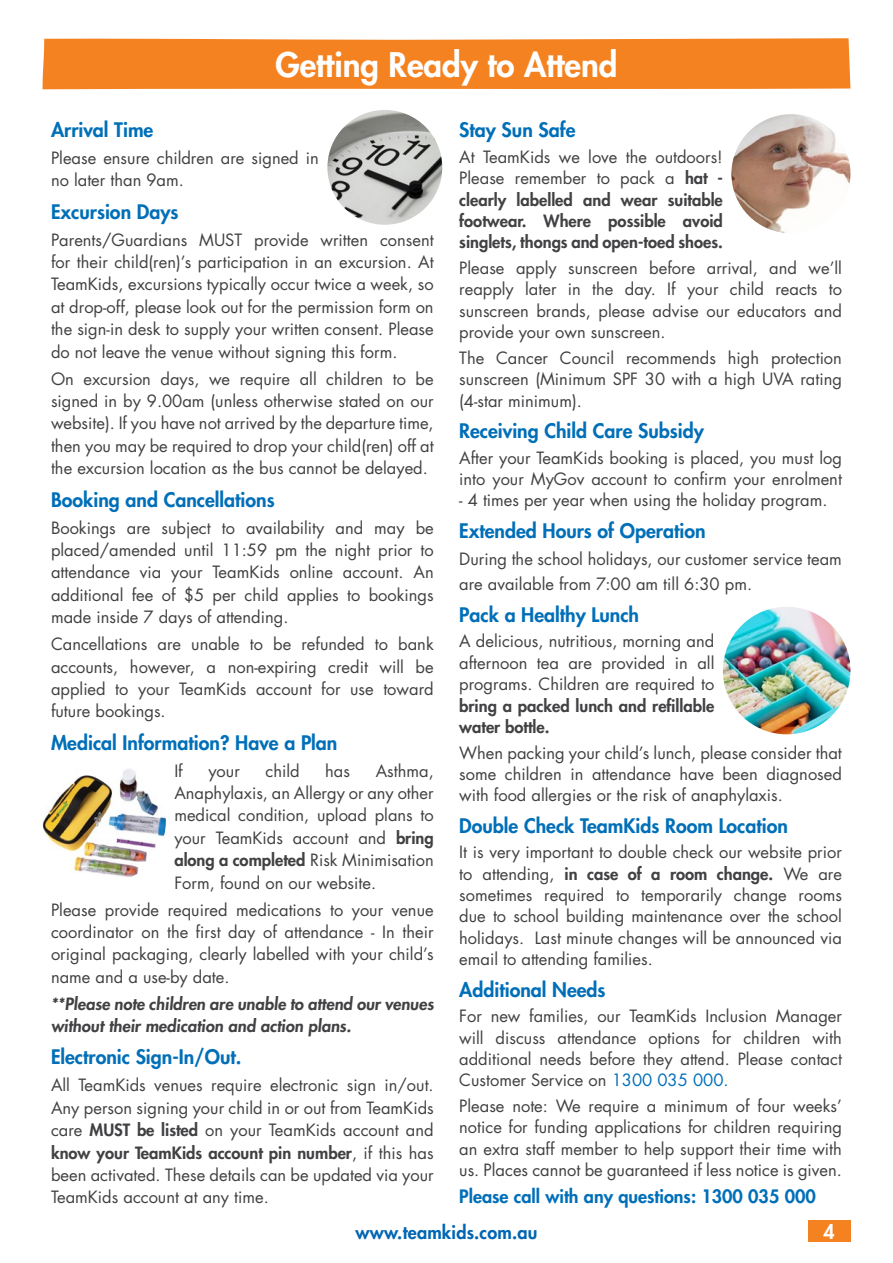
<style>
.page{position:relative;width:893px;height:1263px;background:#fff}
.page>*{position:absolute;margin:0;border:0;box-sizing:border-box;transform-origin:0 0}
.ModuleHeader{font:800 33px "Futura Std";color:#fff}
.ModuleSub{font:800 19.5px "Futura Std";color:#006fb8}
.ModuleBody{font:800 19.5px "Futura Std";color:#006fb8}
.ModuleSub-2{font:800 19.5px "Futura Std";color:#fff}
.ModuleBody-2{font:800 18px "Futura Std";color:#006fb8}
.t1{font:800 18px "Futura Std";letter-spacing:.01em;color:#0066b3}
.ModuleBody-3{font:16.5px/22.5px "Futura Std";color:#414042;text-align:justify}
.ModuleBody-4{font:800 16.5px/21.3px "Futura Std";color:#414042}
.ModuleSub-3{font:16.5px/24.9px "Futura Std";color:#414042}
.s1{font-weight:400}
.s2{font-weight:800}
.s3{color:#006fb8}
</style>
<div class="page">
<div style="left:808px;top:1220px;width:42px;height:22px;background:#f58220"></div>
<img style="left:43px;top:760px;width:123px;height:123px;border-radius:62px">
<img style="left:723px;top:607px;width:127px;height:127px;border-radius:64px">
<img style="left:731px;top:114px;width:119px;height:119px;border-radius:60px">
<img style="left:327px;top:110px;width:115px;height:115px;border-radius:57px">
<div style="left:43px;top:38px;width:807px;height:52px;background:#f58220"></div>
<p class="ModuleHeader" style="left:275px;top:44px;width:344px">Getting Ready to Attend</p>
<p class="ModuleBody" style="left:459px;top:118px;width:118px">Stay Sun Safe</p>
<p class="ModuleBody-4" style="left:459px;top:146px;width:265px;text-align:justify"><span class="s1">At TeamKids we love the outdoors!<br>Please remember to pack a</span> hat - clearly labelled and wear suitable footwear. Where possible avoid singlets, thongs and open-toed shoes.</p>
<p class="ModuleBody-3" style="left:459px;top:257px;width:384px;line-height:21.3px">Please apply sunscreen before arrival, and we’ll reapply later in the day. If your child reacts to sunscreen brands, please advise our educators and provide your own sunscreen.</p>
<p class="ModuleBody-3" style="left:459px;top:347px;width:384px;line-height:21.3px">The Cancer Council recommends high protection sunscreen (Minimum SPF 30 with a high UVA rating (4-star minimum).</p>
<p class="ModuleSub" style="left:459px;top:418px;width:246px">Receiving Child Care Subsidy</p>
<p class="ModuleBody-3" style="left:459px;top:447px;width:384px;line-height:21.3px">After your TeamKids booking is placed, you must log into your MyGov account to confirm your enrolment</p>
<p class="ModuleBody-3" style="left:459px;top:489px;width:370px">- 4 times per year when using the holiday program.</p>
<p class="ModuleSub" style="left:459px;top:518px;width:248px">Extended Hours of Operation</p>
<p class="ModuleSub-3" style="left:459px;top:547px;width:384px">During the school holidays, our customer service team are available from 7:00 am till 6:30 pm.</p>
<p class="ModuleSub" style="left:459px;top:602px;width:181px">Pack a Healthy Lunch</p>
<p class="ModuleBody-3" style="left:459px;top:631px;width:257px;line-height:21.3px">A delicious, nutritious, morning and afternoon tea are provided in all programs. Children are required to <span class="s2">bring a packed lunch and refillable water bottle.</span></p>
<p class="ModuleBody-3" style="left:459px;top:742px;width:384px;line-height:21.3px">When packing your child’s lunch, please consider that some children in attendance have been diagnosed with food allergies or the risk of anaphylaxis.</p>
<p class="ModuleSub" style="left:459px;top:813px;width:330px">Double Check TeamKids Room Location</p>
<p class="ModuleBody-3" style="left:459px;top:842px;width:384px;line-height:21.3px">It is very important to double check our website prior to attending, <span class="s2">in case of a room change.</span> We are sometimes required to temporarily change rooms due to school building maintenance over the school holidays. Last minute changes will be announced via email to attending families.</p>
<p class="ModuleSub" style="left:459px;top:977px;width:148px">Additional Needs</p>
<p class="ModuleBody-3" style="left:459px;top:1005px;width:384px;line-height:21.3px">For new families, our TeamKids Inclusion Manager will discuss attendance options for children with additional needs before they attend. Please contact Customer Service on <span class="s3">1300 035 000.</span></p>
<p class="ModuleBody-3" style="left:459px;top:1095px;width:384px;line-height:21.3px">Please note: We require a minimum of four weeks’ notice for funding applications for children requiring an extra staff member to help support their time with us. Places cannot be guaranteed if less notice is given.</p>
<p class="ModuleBody-2" style="left:459px;top:1185px;width:358px">Please call with any questions: 1300 035 000</p>
<p class="t1" style="left:356px;top:1220px;width:183px">www.teamkids.com.au</p>
<p class="ModuleSub-2" style="left:823px;top:1219px;width:13px">4</p>
<p class="ModuleSub" style="left:51px;top:118px;width:104px">Arrival Time</p>
<p class="ModuleBody-3" style="left:51px;top:147px;width:269px">Please ensure children are signed in no later than 9am.</p>
<p class="ModuleSub" style="left:51px;top:199px;width:129px">Excursion Days</p>
<p class="ModuleBody-3" style="left:51px;top:228px;width:384px">Parents/Guardians MUST provide written consent for their child(ren)’s participation in an excursion. At TeamKids, excursions typically occur twice a week, so at drop-off, please look out for the permission form on the sign-in desk to supply your written consent. Please do not leave the venue without signing this form.</p>
<p class="ModuleBody-3" style="left:51px;top:367px;width:384px">On excursion days, we require all children to be signed in by 9.00am (unless otherwise stated on our website). If you have not arrived by the departure time, then you may be required to drop your child(ren) off at the excursion location as the bus cannot be delayed.</p>
<p class="ModuleSub" style="left:51px;top:487px;width:225px">Booking and Cancellations</p>
<p class="ModuleBody-3" style="left:51px;top:516px;width:384px">Bookings are subject to availability and may be placed/amended until 11:59 pm the night prior to attendance via your TeamKids online account. An additional fee of $5 per child applies to bookings made inside 7 days of attending.</p>
<p class="ModuleBody-3" style="left:51px;top:633px;width:384px">Cancellations are unable to be refunded to bank accounts, however, a non-expiring credit will be applied to your TeamKids account for use toward future bookings.</p>
<p class="ModuleSub" style="left:51px;top:730px;width:288px">Medical Information? Have a Plan</p>
<p class="ModuleBody-3" style="left:174px;top:759px;width:10px">If</p>
<p class="ModuleBody-3" style="left:208px;top:759px;width:33px">your</p>
<p class="ModuleBody-3" style="left:265px;top:759px;width:36px">child</p>
<p class="ModuleBody-3" style="left:325px;top:759px;width:26px">has</p>
<p class="ModuleBody-3" style="left:174px;top:759px;width:261px;text-indent:201px">Asthma, Anaphylaxis, an Allergy or any other medical condition, upload plans to your TeamKids account and <span class="s2">bring along a completed</span> Risk Minimisation Form, found on our website.</p>
<p class="ModuleBody-3" style="left:51px;top:898px;width:384px">Please provide required medications to your venue coordinator on the first day of attendance - In their original packaging, clearly labelled with your child’s name and a use-by date.</p>
<p class="ModuleBody-4" style="left:51px;top:992px;width:386px;line-height:22.5px">**Please note children are unable to attend our venues without their medication and action plans.</p>
<p class="ModuleSub" style="left:51px;top:1045px;width:192px">Electronic Sign-In/Out.</p>
<p class="ModuleBody-3" style="left:51px;top:1074px;width:384px">All TeamKids venues require electronic sign in/out.<br>Any person signing your child in or out from TeamKids care <span class="s2">MUST be listed</span> on your TeamKids account and <span class="s2">know your TeamKids account pin number</span>, if this has been activated. These details can be updated via your TeamKids account at any time.</p>
</div>
